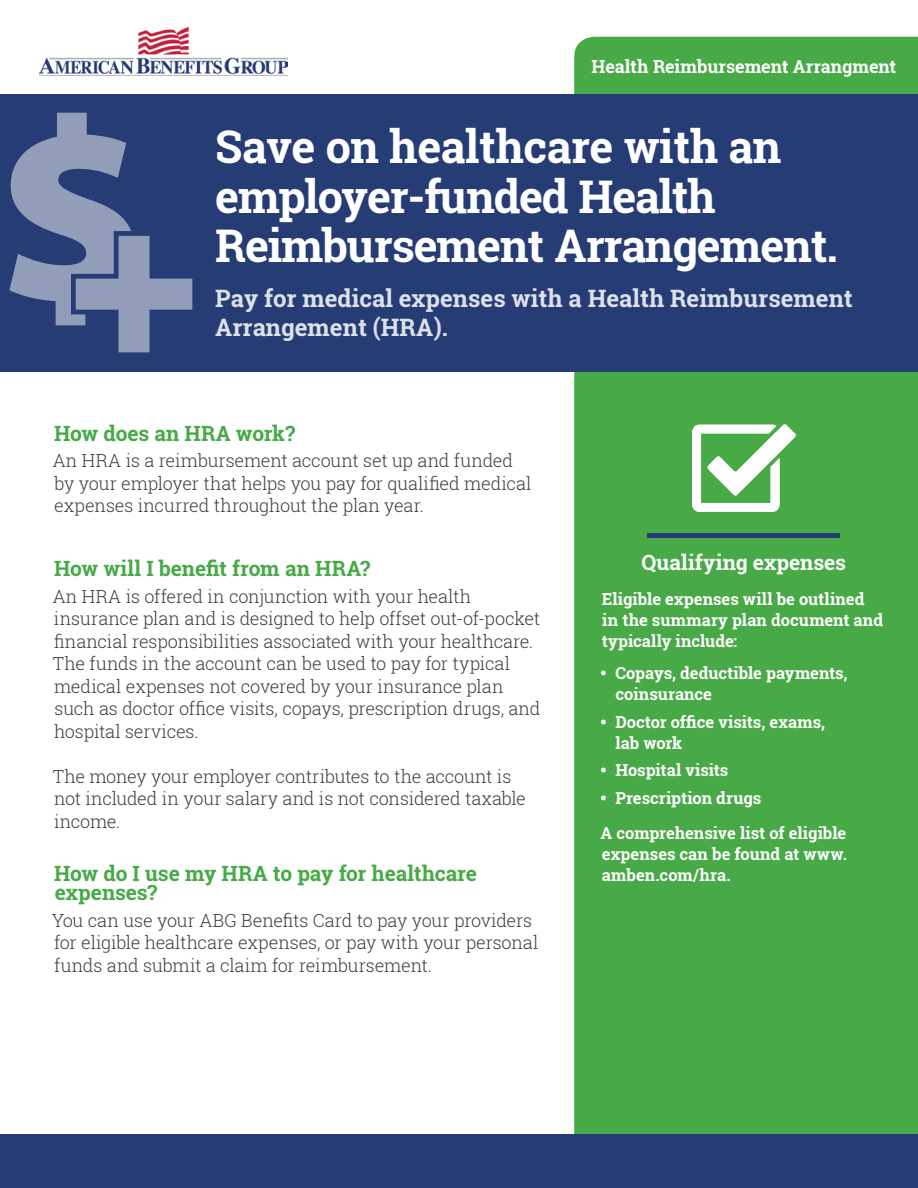
<style>
.page{position:relative;width:918px;height:1188px;background:#fff}
.page>*{position:absolute;margin:0;border:0;box-sizing:border-box;transform-origin:0 0}
.t1{font:700 45px/49.5px "Roboto Slab";letter-spacing:-.025em;color:#fff}
.t2{font:700 24px/28.5px "Roboto Slab";color:#fff}
.t3{font:700 21px/19.5px "Roboto Slab";letter-spacing:-.005em;color:#47aa47}
.t4{font:700 21px "Roboto Slab";color:#fff}
.t5{font:300 18px/22.5px "Roboto Slab";letter-spacing:-.01em;color:#3e3e3f}
.t6{font:700 18px "Roboto Slab";letter-spacing:-.005em;color:#fff}
.t7{font:700 16.5px/21px "Roboto Slab";color:#fff}
</style>
<div class="page">
<div style="left:574px;top:37px;width:344px;height:1097px;background:#47aa47"></div>
<div style="left:0;top:94px;width:918px;height:278px;background:#263c74"></div>
<img style="left:39px;top:27px;width:248px;height:48px">
<div style="left:0;top:1134px;width:918px;height:54px;background:#263c74"></div>
<div style="left:647px;top:533px;width:193px;height:5px;background:#263c74"></div>
<svg style="left:9px;top:113px;width:183px;height:239px"></svg>
<svg style="left:692px;top:424px;width:104px;height:88px"></svg>
<svg style="left:601px;top:670px;width:5px;height:5px"></svg>
<svg style="left:601px;top:719px;width:5px;height:5px"></svg>
<svg style="left:601px;top:768px;width:5px;height:5px"></svg>
<svg style="left:601px;top:796px;width:5px;height:4px"></svg>
<p class="t6" style="left:592px;top:54px;width:306px">Health Reimbursement Arrangment</p>
<h1 class="t1" style="left:215px;top:122px;width:624px">Save on healthcare with an employer-funded Health<br>Reimbursement Arrangement.</h1>
<h2 class="t2" style="left:215px;top:284px;width:639px">Pay for medical expenses with a Health Reimbursement<br>Arrangement (HRA).</h2>
<p class="t3" style="left:54px;top:423px;width:243px">How does an HRA work?</p>
<p class="t5" style="left:53px;top:449px;width:480px">An HRA is a reimbursement account set up and funded by your employer that helps you pay for qualified medical expenses incurred throughout the plan year.</p>
<p class="t3" style="left:54px;top:558px;width:318px">How will I benefit from an HRA?</p>
<p class="t5" style="left:53px;top:585px;width:489px">An HRA is offered in conjunction with your health insurance plan and is designed to help offset out-of-pocket financial responsibilities associated with your healthcare.<br>The funds in the account can be used to pay for typical medical expenses not covered by your insurance plan such as doctor office visits, copays, prescription drugs, and hospital services.</p>
<p class="t5" style="left:53px;top:765px;width:474px">The money your employer contributes to the account is not included in your salary and is not considered taxable income.</p>
<p class="t3" style="left:54px;top:863px;width:424px">How do I use my HRA to pay for healthcare expenses?</p>
<p class="t5" style="left:52px;top:909px;width:488px">You can use your ABG Benefits Card to pay your providers for eligible healthcare expenses, or pay with your personal funds and submit a claim for reimbursement.</p>
<p class="t4" style="left:641px;top:548px;width:206px">Qualifying expenses</p>
<p class="t7" style="left:602px;top:588px;width:283px">Eligible expenses will be outlined in the summary plan document and typically include:</p>
<p class="t7" style="left:615px;top:662px;width:234px">Copays, deductible payments, coinsurance</p>
<p class="t7" style="left:615px;top:711px;width:211px">Doctor office visits, exams, lab work</p>
<p class="t7" style="left:615px;top:756px;width:148px;line-height:27.8px">Hospital visits<br>Prescription drugs</p>
<p class="t7" style="left:601px;top:822px;width:248px;text-align:justify">A comprehensive list of eligible expenses can be found at www. amben.com/hra.</p>
</div>
